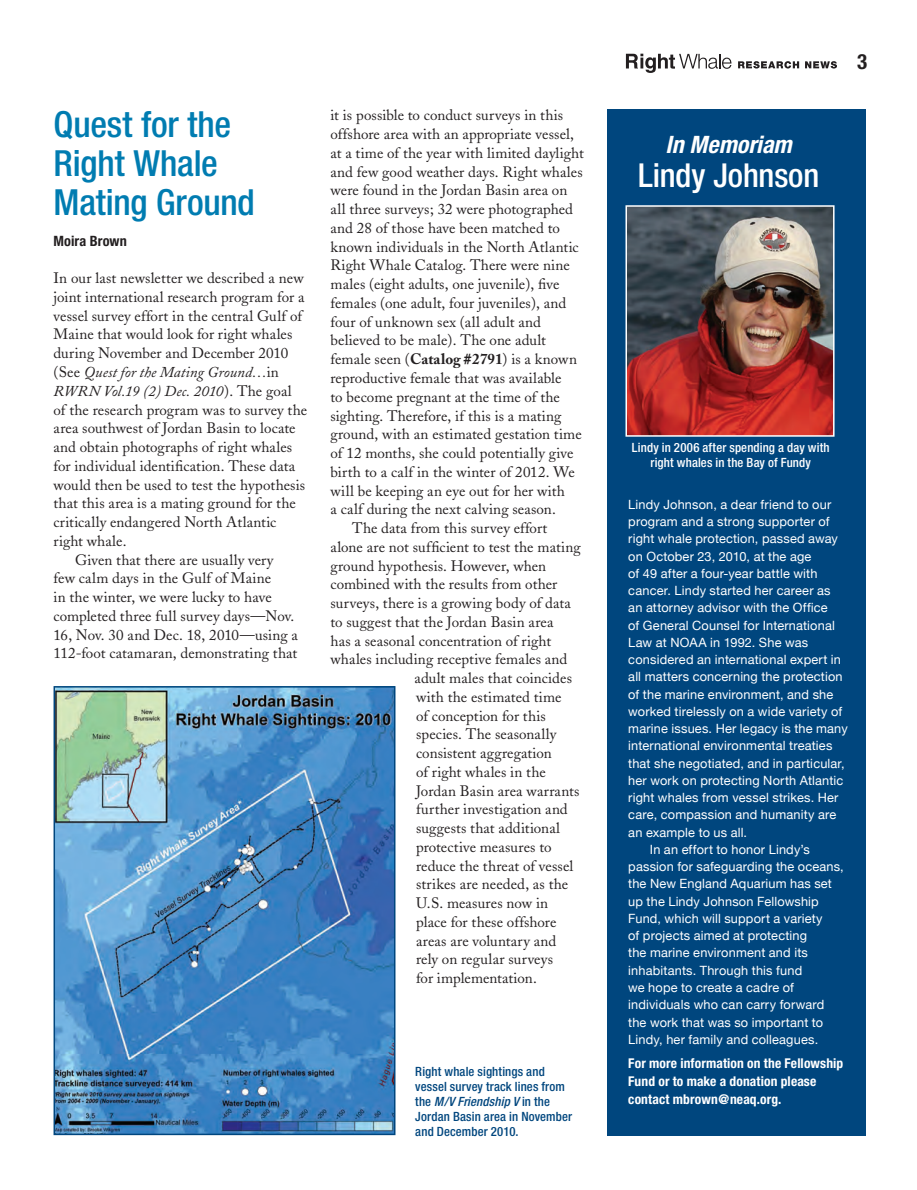
<style>
.page{position:relative;width:917px;height:1190px;background:#fff}
.page>*{position:absolute;margin:0;border:0;box-sizing:border-box;transform-origin:0 0}
.t1{font:500 condensed 36px/39px "Helvetica Neue";letter-spacing:-.005em;color:#007cb1}
.t2{font:500 condensed 33px "Helvetica Neue";letter-spacing:-.005em;color:#fff}
.t3{font:italic 700 condensed 24px "Helvetica Neue";color:#fff}
.t4{font:700 condensed 21px "Helvetica Neue";color:#231f20}
.t5{font:15px "Adobe Caslon";letter-spacing:.005em;color:#231f20}
.t6{font:italic 15px "Adobe Caslon";letter-spacing:.005em;color:#231f20}
.t7{font:700 condensed 14.25px "Helvetica Neue";letter-spacing:.01em;color:#231f20}
.t8{font:700 condensed 13.5px/18px "Helvetica Neue";letter-spacing:.01em;color:#fff}
.t9{font:12.75px "Helvetica Neue";letter-spacing:.015em;color:#fff}
.t10{font:500 condensed 12.75px/15px "Helvetica Neue";letter-spacing:.01em;color:#00467e}
.t11{font:500 condensed 12.75px/15px "Helvetica Neue";letter-spacing:.01em;color:#fff;text-align:center}
.s1{font-style:normal}
.s2{font-weight:700}
.s3{font-style:italic}
</style>
<div class="page">
<svg style="left:625px;top:54px;width:106px;height:19px"></svg>
<svg style="left:738px;top:61px;width:98px;height:8px"></svg>
<img style="left:56px;top:689px;width:336px;height:443px">
<div style="left:53px;top:686px;width:342px;height:449px;border:2px solid #00467e"></div>
<div style="left:607px;top:109px;width:258px;height:1026px;background:#00467e"></div>
<img style="left:628px;top:208px;width:203px;height:226px">
<div style="left:625px;top:205px;width:209px;height:232px;border:2px solid #fff"></div>
<h1 class="t1" style="left:53px;top:104px;width:203px">Quest for the<br>Right Whale<br>Mating Ground</h1>
<p class="t7" style="left:53px;top:232px;width:75px">Moira Brown</p>
<p class="t5" style="left:53px;top:269px;width:252px">In our last newsletter we described a new</p>
<p class="t5" style="left:53px;top:288px;width:252px">joint international research program for a</p>
<p class="t5" style="left:53px;top:307px;width:250px">vessel survey effort in the central Gulf of</p>
<p class="t5" style="left:53px;top:326px;width:240px">Maine that would look for right whales</p>
<p class="t5" style="left:53px;top:344px;width:236px">during November and December 2010</p>
<p class="t6" style="left:53px;top:364px;width:227px"><span class="s1">(See</span> Quest for the Mating Ground…<span class="s1">in</span></p>
<p class="t6" style="left:53px;top:382px;width:240px">RWRN Vol.19 (2) Dec. 2010<span class="s1">). The goal</span></p>
<p class="t5" style="left:53px;top:401px;width:255px">of the research program was to survey the</p>
<p class="t5" style="left:53px;top:419px;width:243px">area southwest of Jordan Basin to locate</p>
<p class="t5" style="left:53px;top:438px;width:240px">and obtain photographs of right whales</p>
<p class="t5" style="left:53px;top:457px;width:243px">for individual identification. These data</p>
<p class="t5" style="left:53px;top:476px;width:253px">would then be used to test the hypothesis</p>
<p class="t5" style="left:53px;top:494px;width:244px">that this area is a mating ground for the</p>
<p class="t5" style="left:53px;top:513px;width:224px">critically endangered North Atlantic</p>
<p class="t5" style="left:53px;top:532px;width:74px">right whale.</p>
<p class="t5" style="left:75px;top:551px;width:200px">Given that there are usually very</p>
<p class="t5" style="left:53px;top:569px;width:219px">few calm days in the Gulf of Maine</p>
<p class="t5" style="left:53px;top:588px;width:220px">in the winter, we were lucky to have</p>
<p class="t5" style="left:53px;top:607px;width:242px">completed three full survey days—Nov.</p>
<p class="t5" style="left:53px;top:626px;width:246px">16, Nov. 30 and Dec. 18, 2010—using a</p>
<p class="t5" style="left:53px;top:644px;width:245px">112-foot catamaran, demonstrating that</p>
<p class="t5" style="left:330px;top:107px;width:234px">it is possible to conduct surveys in this</p>
<p class="t5" style="left:330px;top:125px;width:245px">offshore area with an appropriate vessel,</p>
<p class="t5" style="left:330px;top:144px;width:255px">at a time of the year with limited daylight</p>
<p class="t5" style="left:330px;top:163px;width:253px">and few good weather days. Right whales</p>
<p class="t5" style="left:330px;top:182px;width:238px">were found in the Jordan Basin area on</p>
<p class="t5" style="left:330px;top:200px;width:244px">all three surveys; 32 were photographed</p>
<p class="t5" style="left:330px;top:219px;width:231px">and 28 of those have been matched to</p>
<p class="t5" style="left:330px;top:238px;width:250px">known individuals in the North Atlantic</p>
<p class="t5" style="left:330px;top:257px;width:241px">Right Whale Catalog. There were nine</p>
<p class="t5" style="left:330px;top:275px;width:230px">males (eight adults, one juvenile), five</p>
<p class="t5" style="left:330px;top:294px;width:237px">females (one adult, four juveniles), and</p>
<p class="t5" style="left:330px;top:313px;width:212px">four of unknown sex (all adult and</p>
<p class="t5" style="left:330px;top:332px;width:217px">believed to be male). The one adult</p>
<p class="t5" style="left:330px;top:350px;width:248px">female seen (<span class="s2">Catalog #2791</span>) is a known</p>
<p class="t5" style="left:330px;top:369px;width:232px">reproductive female that was available</p>
<p class="t5" style="left:330px;top:388px;width:231px">to become pregnant at the time of the</p>
<p class="t5" style="left:330px;top:407px;width:232px">sighting. Therefore, if this is a mating</p>
<p class="t5" style="left:330px;top:425px;width:253px">ground, with an estimated gestation time</p>
<p class="t5" style="left:330px;top:444px;width:244px">of 12 months, she could potentially give</p>
<p class="t5" style="left:330px;top:463px;width:246px">birth to a calf in the winter of 2012. We</p>
<p class="t5" style="left:330px;top:482px;width:236px">will be keeping an eye out for her with</p>
<p class="t5" style="left:330px;top:500px;width:227px">a calf during the next calving season.</p>
<p class="t5" style="left:352px;top:519px;width:197px">The data from this survey effort</p>
<p class="t5" style="left:330px;top:538px;width:251px">alone are not sufficient to test the mating</p>
<p class="t5" style="left:330px;top:557px;width:217px">ground hypothesis. However, when</p>
<p class="t5" style="left:330px;top:575px;width:228px">combined with the results from other</p>
<p class="t5" style="left:330px;top:594px;width:242px">surveys, there is a growing body of data</p>
<p class="t5" style="left:330px;top:613px;width:224px">to suggest that the Jordan Basin area</p>
<p class="t5" style="left:330px;top:632px;width:222px">has a seasonal concentration of right</p>
<p class="t5" style="left:330px;top:650px;width:238px">whales including receptive females and</p>
<p class="t5" style="left:414px;top:669px;width:159px">adult males that coincides</p>
<p class="t5" style="left:416px;top:688px;width:147px">with the estimated time</p>
<p class="t5" style="left:416px;top:707px;width:131px">of conception for this</p>
<p class="t5" style="left:416px;top:725px;width:142px">species. The seasonally</p>
<p class="t5" style="left:416px;top:744px;width:137px">consistent aggregation</p>
<p class="t5" style="left:416px;top:763px;width:131px">of right whales in the</p>
<p class="t5" style="left:416px;top:782px;width:165px">Jordan Basin area warrants</p>
<p class="t5" style="left:416px;top:800px;width:153px">further investigation and</p>
<p class="t5" style="left:416px;top:819px;width:145px">suggests that additional</p>
<p class="t5" style="left:416px;top:838px;width:137px">protective measures to</p>
<p class="t5" style="left:416px;top:857px;width:159px">reduce the threat of vessel</p>
<p class="t5" style="left:416px;top:875px;width:154px">strikes are needed, as the</p>
<p class="t5" style="left:416px;top:894px;width:134px">U.S. measures now in</p>
<p class="t5" style="left:416px;top:913px;width:142px">place for these offshore</p>
<p class="t5" style="left:416px;top:932px;width:142px">areas are voluntary and</p>
<p class="t5" style="left:416px;top:950px;width:138px">rely on regular surveys</p>
<p class="t5" style="left:416px;top:969px;width:122px">for implementation.</p>
<p class="t10" style="left:415px;top:1064px;width:158px">Right whale sightings and vessel survey track lines from the <span class="s3">M/V Friendship V</span> in the<br>Jordan Basin area in November and December 2010.</p>
<h3 class="t3" style="left:665px;top:130px;width:128px">In Memoriam</h3>
<h2 class="t2" style="left:638px;top:156px;width:182px">Lindy Johnson</h2>
<h3 class="t4" style="left:856px;top:49px;width:12px">3</h3>
<p class="t11" style="left:631px;top:440px;width:199px">Lindy in 2006 after spending a day with right whales in the Bay of Fundy</p>
<p class="t9" style="left:628px;top:497px;width:204px">Lindy Johnson, a dear friend to our</p>
<p class="t9" style="left:628px;top:514px;width:203px">program and a strong supporter of</p>
<p class="t9" style="left:628px;top:531px;width:211px">right whale protection, passed away</p>
<p class="t9" style="left:628px;top:548px;width:184px">on October 23, 2010, at the age</p>
<p class="t9" style="left:628px;top:566px;width:191px">of 49 after a four-year battle with</p>
<p class="t9" style="left:628px;top:583px;width:204px">cancer. Lindy started her career as</p>
<p class="t9" style="left:628px;top:600px;width:201px">an attorney advisor with the Office</p>
<p class="t9" style="left:628px;top:617px;width:208px">of General Counsel for International</p>
<p class="t9" style="left:628px;top:635px;width:181px">Law at NOAA in 1992. She was</p>
<p class="t9" style="left:628px;top:652px;width:214px">considered an international expert in</p>
<p class="t9" style="left:628px;top:669px;width:216px">all matters concerning the protection</p>
<p class="t9" style="left:628px;top:686px;width:206px">of the marine environment, and she</p>
<p class="t9" style="left:628px;top:704px;width:215px">worked tirelessly on a wide variety of</p>
<p class="t9" style="left:628px;top:721px;width:221px">marine issues. Her legacy is the many</p>
<p class="t9" style="left:628px;top:738px;width:205px">international environmental treaties</p>
<p class="t9" style="left:628px;top:755px;width:218px">that she negotiated, and in particular,</p>
<p class="t9" style="left:628px;top:773px;width:216px">her work on protecting North Atlantic</p>
<p class="t9" style="left:628px;top:790px;width:212px">right whales from vessel strikes. Her</p>
<p class="t9" style="left:628px;top:807px;width:209px">care, compassion and humanity are</p>
<p class="t9" style="left:628px;top:824px;width:120px">an example to us all.</p>
<p class="t9" style="left:649px;top:842px;width:161px">In an effort to honor Lindy’s</p>
<p class="t9" style="left:628px;top:859px;width:217px">passion for safeguarding the oceans,</p>
<p class="t9" style="left:628px;top:876px;width:205px">the New England Aquarium has set</p>
<p class="t9" style="left:628px;top:893px;width:192px">up the Lindy Johnson Fellowship</p>
<p class="t9" style="left:628px;top:911px;width:196px">Fund, which will support a variety</p>
<p class="t9" style="left:628px;top:928px;width:180px">of projects aimed at protecting</p>
<p class="t9" style="left:628px;top:945px;width:181px">the marine environment and its</p>
<p class="t9" style="left:628px;top:962px;width:175px">inhabitants. Through this fund</p>
<p class="t9" style="left:628px;top:980px;width:167px">we hope to create a cadre of</p>
<p class="t9" style="left:628px;top:997px;width:198px">individuals who can carry forward</p>
<p class="t9" style="left:628px;top:1014px;width:196px">the work that was so important to</p>
<p class="t9" style="left:628px;top:1031px;width:191px">Lindy, her family and colleagues.</p>
<p class="t8" style="left:628px;top:1053px;width:216px">For more information on the Fellowship<br>Fund or to make a donation please contact mbrown@neaq.org.</p>
</div>
